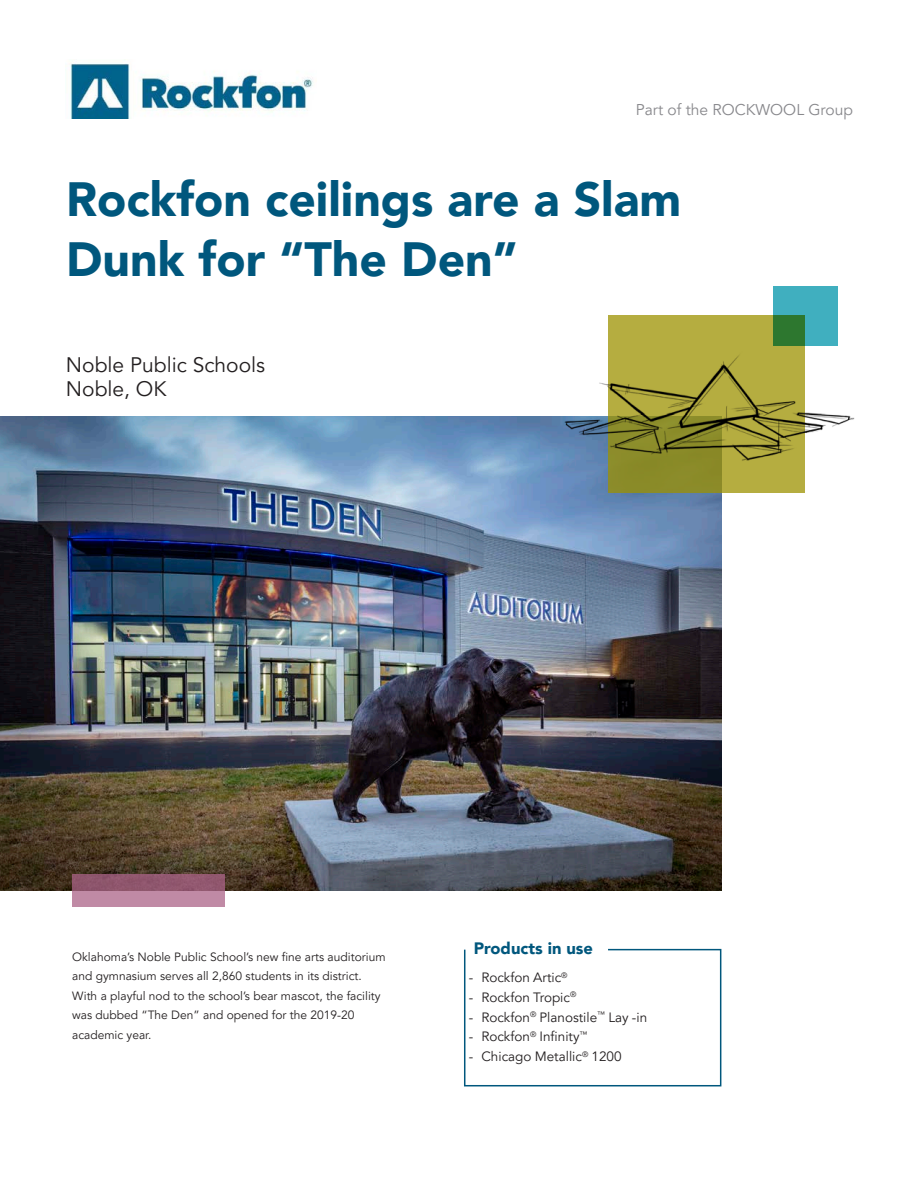
<style>
.page{position:relative;width:918px;height:1188px;background:#fff}
.page>*{position:absolute;margin:0;border:0;box-sizing:border-box;transform-origin:0 0}
.Cover_Only_-_Headlin{font:900 48px/60px "Avenir LT Pro";color:#00577d}
.Cover_Only_-_Subtitl{font:21px/24px "Avenir LT Pro";color:#231f20}
.Sub-headlines{font:900 16.5px "Avenir LT Pro";color:#00577d}
.t1{font:15.6px "Avenir LT Pro";color:#88888c}
.t2{font:13.5px "Avenir LT Pro";color:#231f20}
.Body_Copy{font:12px/19.5px "Avenir LT Pro";color:#231f20}
</style>
<div class="page">
<img style="left:70px;top:63px;width:243px;height:56px">
<img style="left:0;top:416px;width:721px;height:475px">
<svg style="left:72px;top:874px;width:152px;height:33px"></svg>
<img style="left:559px;top:305px;width:296px;height:213px">
<svg style="left:773px;top:286px;width:64px;height:59px;fill:#40afbf"></svg>
<svg style="left:464px;top:948px;width:258px;height:139px"></svg>
<h3 class="t1" style="left:636px;top:100px;width:219px">Part of the ROCKWOOL Group</h3>
<p class="Cover_Only_-_Headlin" style="left:66px;top:169px;width:617px">Rockfon ceilings are a Slam<br>Dunk for “The Den”</p>
<p class="Cover_Only_-_Subtitl" style="left:66px;top:353px;width:201px">Noble Public Schools<br>Noble, OK</p>
<p class="Body_Copy" style="left:72px;top:947px;width:315px">Oklahoma’s Noble Public School’s new fine arts auditorium and gymnasium serves all 2,860 students in its district.<br>With a playful nod to the school’s bear mascot, the facility was dubbed “The Den” and opened for the 2019-20 academic year.</p>
<p class="Sub-headlines" style="left:474px;top:939px;width:121px">Products in use</p>
<p class="t2" style="left:469px;top:970px;width:100px">- Rockfon Artic<sup>®</sup></p>
<p class="t2" style="left:469px;top:989px;width:109px">- Rockfon Tropic<sup>®</sup></p>
<p class="t2" style="left:469px;top:1009px;width:180px">- Rockfon<sup>®</sup> Planostile<sup>™</sup> Lay -in</p>
<p class="t2" style="left:469px;top:1029px;width:120px">- Rockfon<sup>®</sup> Infinity<sup>™</sup></p>
<p class="t2" style="left:469px;top:1048px;width:154px">- Chicago Metallic<sup>®</sup> 1200</p>
</div>
